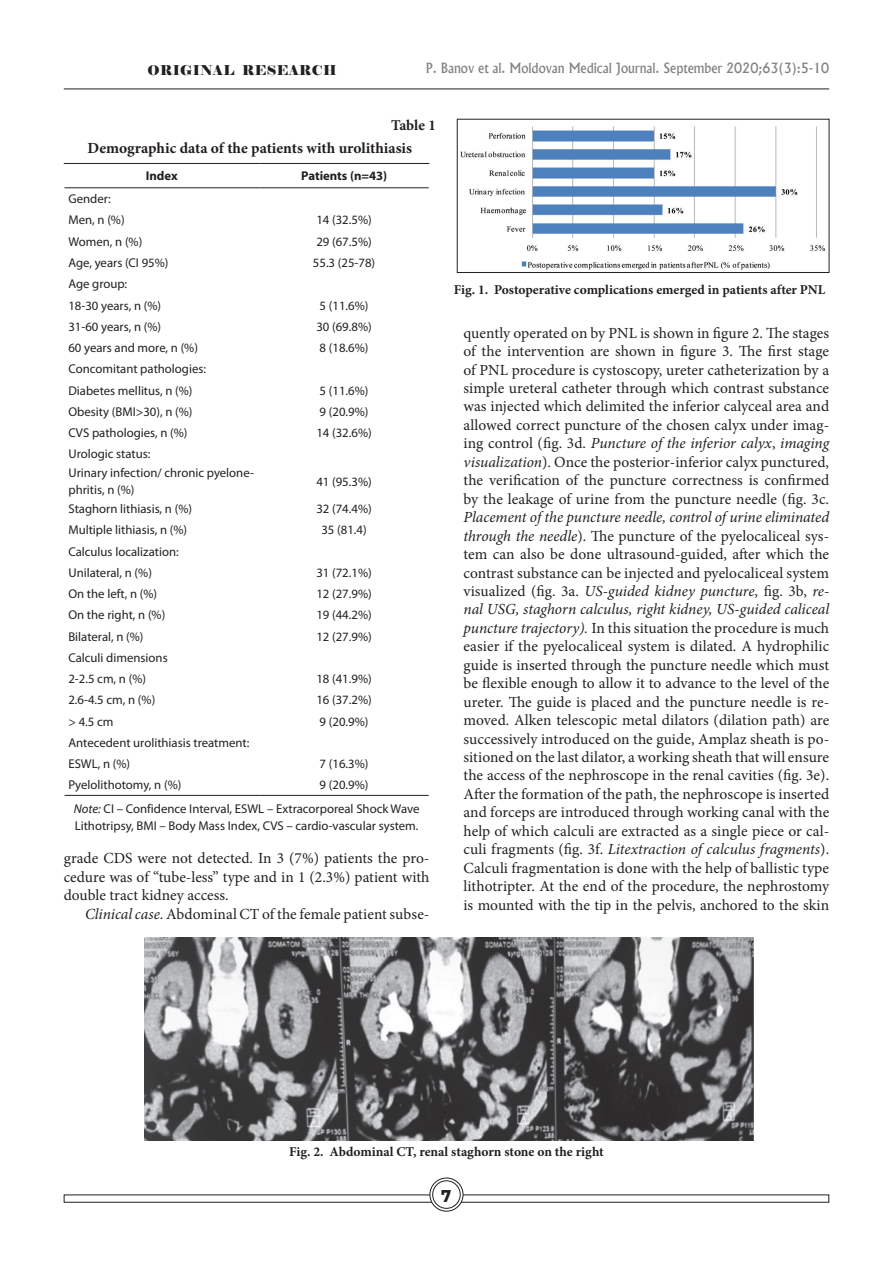
<style>
.page{position:relative;width:893px;height:1276px;background:#fff}
.page>*{position:absolute;margin:0;border:0;box-sizing:border-box;transform-origin:0 0}
.t1{font:15.45px/18.5px "Minion Pro";color:#231f20;text-align:justify}
.t2{font:700 15.45px "Minion Pro";color:#231f20}
.t3{font:700 15px "Minion Pro";letter-spacing:-.005em;color:#231f20}
.t4{font:15px "Adver Gothic";color:#231f20;scale:.9 1}
.t5{font:700 13.5px "Minion Pro";color:#231f20}
.t6{font:500 13.5px "Albertus";color:#808285;scale:.95 1}
.t7{font:13.5px "Elephant";letter-spacing:.025em;color:#231f20}
.t8{font:12.75px/21.3px "Myriad Pro";color:#231f20}
.t9{font:700 12.75px "Myriad Pro";color:#231f20}
.s1{font-style:italic}
</style>
<div class="page">
<hr style="left:64px;top:89px;width:765px;height:1px;background:#231f20">
<svg style="left:430px;top:1178px;width:33px;height:33px"></svg>
<div style="left:429px;top:1177px;width:34px;height:34px;border:1px solid #231f20;border-radius:50%"></div>
<div style="left:433px;top:1180px;width:27px;height:28px;background:#fff;border-radius:50%"></div>
<div style="left:432px;top:1180px;width:29px;height:28px;border:1px solid #231f20;border-radius:50%"></div>
<hr style="left:64px;top:163px;width:195px;height:1px;background:#231f20">
<hr style="left:259px;top:163px;width:170px;height:1px;background:#231f20">
<hr style="left:65px;top:187px;width:194px;height:1px;background:#231f20">
<hr style="left:259px;top:187px;width:170px;height:1px;background:#231f20">
<hr style="left:65px;top:795px;width:194px;height:1px;background:#231f20">
<hr style="left:259px;top:795px;width:170px;height:1px;background:#231f20">
<img style="left:460px;top:126px;width:365px;height:144px">
<div style="left:457px;top:119px;width:372px;height:154px;border:1px solid #231f20"></div>
<img style="left:144px;top:937px;width:610px;height:203px">
<p class="t7" style="left:147px;top:61px;width:191px">ORIGINAL RESEARCH</p>
<p class="t6" style="left:426px;top:59px;width:426px">P. Banov et al. Moldovan Medical Journal. September 2020;63(3):5-10</p>
<p class="t3" style="left:391px;top:115px;width:46px">Table 1</p>
<p class="t2" style="left:88px;top:137px;width:326px">Demographic data of the patients with urolithiasis</p>
<p class="t9" style="left:146px;top:168px;width:33px">Index</p>
<p class="t9" style="left:301px;top:168px;width:88px">Patients (n=43)</p>
<p class="t8" style="left:68px;top:188px;width:58px">Gender:<br>Men, n (%)</p>
<p class="t8" style="left:316px;top:209px;width:57px">14 (32.5%)</p>
<p class="t8" style="left:68px;top:231px;width:75px">Women, n (%)</p>
<p class="t8" style="left:316px;top:231px;width:57px">29 (67.5%)</p>
<p class="t8" style="left:68px;top:252px;width:102px">Age, years (CI 95%)</p>
<p class="t8" style="left:313px;top:252px;width:64px">55.3 (25-78)</p>
<p class="t8" style="left:68px;top:273px;width:94px">Age group:<br>18-30 years, n (%)</p>
<p class="t8" style="left:320px;top:294px;width:50px">5 (11.6%)</p>
<p class="t8" style="left:68px;top:316px;width:94px">31-60 years, n (%)</p>
<p class="t8" style="left:316px;top:316px;width:57px">30 (69.8%)</p>
<p class="t8" style="left:68px;top:337px;width:131px">60 years and more, n (%)</p>
<p class="t8" style="left:320px;top:337px;width:50px">8 (18.6%)</p>
<p class="t8" style="left:68px;top:358px;width:139px">Concomitant pathologies:<br>Diabetes mellitus, n (%)</p>
<p class="t8" style="left:320px;top:379px;width:50px">5 (11.6%)</p>
<p class="t8" style="left:68px;top:401px;width:126px">Obesity (BMI&gt;30), n (%)</p>
<p class="t8" style="left:320px;top:401px;width:50px">9 (20.9%)</p>
<p class="t8" style="left:68px;top:422px;width:121px">CVS pathologies, n (%)</p>
<p class="t8" style="left:316px;top:422px;width:57px">14 (32.6%)</p>
<p class="t8" style="left:68px;top:444px;width:187px;line-height:19px">Urologic status:<br>Urinary infection/ chronic pyelone-</p>
<p class="t8" style="left:68px;top:479px;width:68px">phritis, n (%)</p>
<p class="t8" style="left:316px;top:470px;width:57px">41 (95.3%)</p>
<p class="t8" style="left:68px;top:498px;width:125px">Staghorn lithiasis, n (%)</p>
<p class="t8" style="left:316px;top:498px;width:57px">32 (74.4%)</p>
<p class="t8" style="left:68px;top:519px;width:120px">Multiple lithiasis, n (%)</p>
<p class="t8" style="left:321px;top:519px;width:47px">35 (81.4)</p>
<p class="t8" style="left:68px;top:540px;width:112px">Calculus localization:<br>Unilateral, n (%)</p>
<p class="t8" style="left:316px;top:561px;width:57px">31 (72.1%)</p>
<p class="t8" style="left:68px;top:583px;width:90px">On the left, n (%)</p>
<p class="t8" style="left:316px;top:583px;width:57px">12 (27.9%)</p>
<p class="t8" style="left:68px;top:604px;width:98px">On the right, n (%)</p>
<p class="t8" style="left:316px;top:604px;width:57px">19 (44.2%)</p>
<p class="t8" style="left:68px;top:625px;width:77px">Bilateral, n (%)</p>
<p class="t8" style="left:316px;top:625px;width:57px">12 (27.9%)</p>
<p class="t8" style="left:68px;top:646px;width:101px">Calculi dimensions<br>2-2.5 cm, n (%)</p>
<p class="t8" style="left:316px;top:668px;width:57px">18 (41.9%)</p>
<p class="t8" style="left:68px;top:689px;width:88px">2.6-4.5 cm, n (%)</p>
<p class="t8" style="left:316px;top:689px;width:57px">16 (37.2%)</p>
<p class="t8" style="left:68px;top:710px;width:47px">&gt; 4.5 cm</p>
<p class="t8" style="left:320px;top:710px;width:50px">9 (20.9%)</p>
<p class="t8" style="left:68px;top:732px;width:183px">Antecedent urolithiasis treatment:<br>ESWL, n (%)</p>
<p class="t8" style="left:320px;top:753px;width:50px">7 (16.3%)</p>
<p class="t8" style="left:68px;top:774px;width:114px">Pyelolithotomy, n (%)</p>
<p class="t8" style="left:74px;top:773px;width:347px;line-height:23.9px;text-indent:246px">9 (20.9%)<br><span class="s1">Note:</span> CI – Confidence Interval, ESWL – Extracorporeal Shock Wave</p>
<p class="t8" style="left:75px;top:814px;width:345px">Lithotripsy, BMI – Body Mass Index, CVS – cardio-vascular system.</p>
<p class="t1" style="left:64px;top:849px;width:367px">grade CDS were not detected. In 3 (7%) patients the pro&shy;cedure was of “tube-less” type and in 1 (2.3%) patient with double tract kidney access.</p>
<p class="t1" style="left:85px;top:904px;width:346px"><span class="s1">Clinical case.</span> Abdominal CT of the female patient subse-</p>
<p class="t5" style="left:454px;top:280px;width:373px">Fig. 1. Postoperative complications emerged in patients after PNL</p>
<p class="t1" style="left:463px;top:323px;width:367px">quently operated on by PNL is shown in figure 2. The stages of the intervention are shown in figure 3. The first stage of PNL procedure is cystoscopy, ureter catheterization by a simple ureteral catheter through which contrast substance was injected which delimited the inferior calyceal area and allowed correct puncture of the chosen calyx under imag&shy;ing control (fig. 3d. <span class="s1">Puncture of the inferior calyx</span>, <span class="s1">imaging visualization</span>). Once the posterior-inferior calyx punctured, the verification of the puncture correctness is confirmed by the leakage of urine from the puncture needle (fig. 3c.</p>
<p class="t1" style="left:463px;top:508px;width:367px"><span class="s1">Placement of the puncture needle, control of urine eliminated through the needle</span>). The puncture of the pyelocaliceal sys&shy;tem can also be done ultrasound-guided, after which the contrast substance can be injected and pyelocaliceal system visualized (fig. 3a. <span class="s1">US-guided kidney puncture</span>, fig. 3b, <span class="s1">re&shy;nal USG, staghorn calculus, right kidney, US-guided caliceal puncture trajectory).</span> In this situation the procedure is much easier if the pyelocaliceal system is dilated. A hydrophilic guide is inserted through the puncture needle which must be flexible enough to allow it to advance to the level of the ureter. The guide is placed and the puncture needle is re&shy;moved. Alken telescopic metal dilators (dilation path) are successively introduced on the guide, Amplaz sheath is po&shy;sitioned on the last dilator, a working sheath that will ensure the access of the nephroscope in the renal cavities (fig. 3e).<br>After the formation of the path, the nephroscope is inserted and forceps are introduced through working canal with the help of which calculi are extracted as a single piece or cal&shy;culi fragments (fig. 3f. <span class="s1">Litextraction of calculus fragments</span>).<br>Calculi fragmentation is done with the help of ballistic type lithotripter. At the end of the procedure, the nephrostomy is mounted with the tip in the pelvis, anchored to the skin</p>
<p class="t5" style="left:289px;top:1142px;width:316px">Fig. 2. Abdominal CT, renal staghorn stone on the right</p>
<p class="t4" style="left:442px;top:1186px;width:12px">7</p>
</div>
